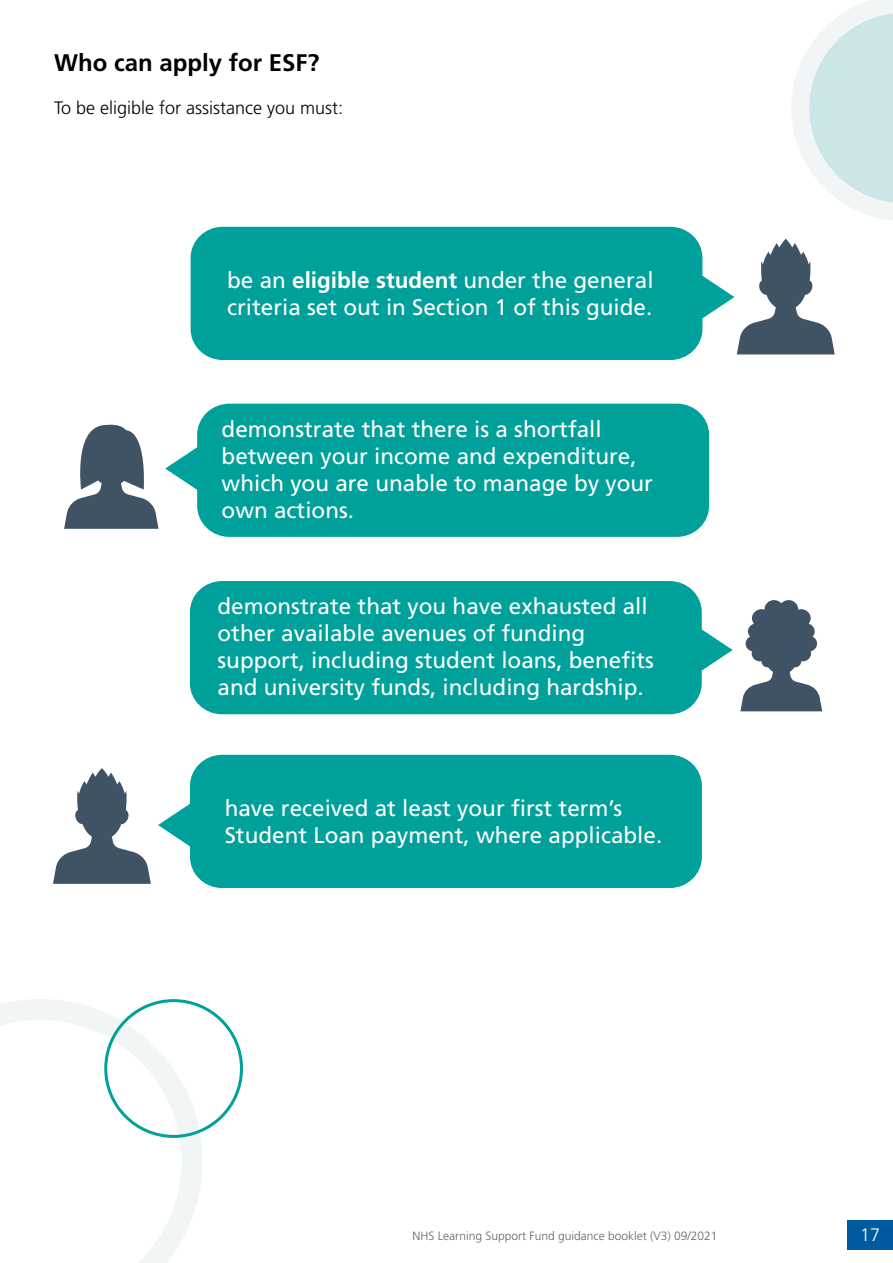
<style>
.page{position:relative;width:893px;height:1263px;background:#fff}
.page>*{position:absolute;margin:0;border:0;box-sizing:border-box;transform-origin:0 0}
.t1{font:700 24px "Frutiger LT Std";color:#000}
.t2{font:22.5px/27px "Frutiger LT Std";color:#fff}
.t3{font:300 18px "Frutiger LT Std";color:#000}
.t4{font:300 18px "Frutiger LT Std";color:#fff}
.t5{font:300 12px "Frutiger LT Std";color:#646363}
.s1{font-weight:700}
</style>
<div class="page">
<div style="left:848px;top:1220px;width:45px;height:29px;background:#005aa0"></div>
<div style="left:190px;top:581px;width:543px;height:133px;background:#00a09b"></div>
<div style="left:158px;top:755px;width:544px;height:133px;background:#00a09b"></div>
<svg style="left:165px;top:404px;width:544px;height:133px;background:#10a5a1"></svg>
<div style="left:191px;top:227px;width:543px;height:133px;background:#00a09b"></div>
<svg style="left:737px;top:239px;width:98px;height:115px"></svg>
<svg style="left:64px;top:424px;width:95px;height:105px"></svg>
<svg style="left:740px;top:600px;width:82px;height:111px"></svg>
<svg style="left:53px;top:768px;width:98px;height:116px"></svg>
<svg style="left:0;top:999px;width:202px;height:264px"></svg>
<div style="left:104px;top:999px;width:139px;height:139px;border:3px solid #00a09b;border-radius:50%"></div>
<svg style="left:792px;top:0;width:101px;height:220px"></svg>
<p class="t1" style="left:54px;top:48px;width:267px">Who can apply for ESF?</p>
<p class="t3" style="left:54px;top:98px;width:291px">To be eligible for assistance you must:</p>
<p class="t2" style="left:227px;top:267px;width:428px">be an <span class="s1">eligible student</span> under the general criteria set out in Section 1 of this guide.</p>
<p class="t2" style="left:222px;top:416px;width:433px">demonstrate that there is a shortfall between your income and expenditure, which you are unable to manage by your own actions.</p>
<p class="t2" style="left:218px;top:592px;width:438px">demonstrate that you have exhausted all other available avenues of funding support, including student loans, benefits and university funds, including hardship.</p>
<p class="t2" style="left:225px;top:795px;width:439px">have received at least your first term’s<br>Student Loan payment, where applicable.</p>
<p class="t5" style="left:412px;top:1229px;width:307px">NHS Learning Support Fund guidance booklet (V3) 09/2021</p>
<p class="t4" style="left:860px;top:1224px;width:22px">17</p>
</div>
